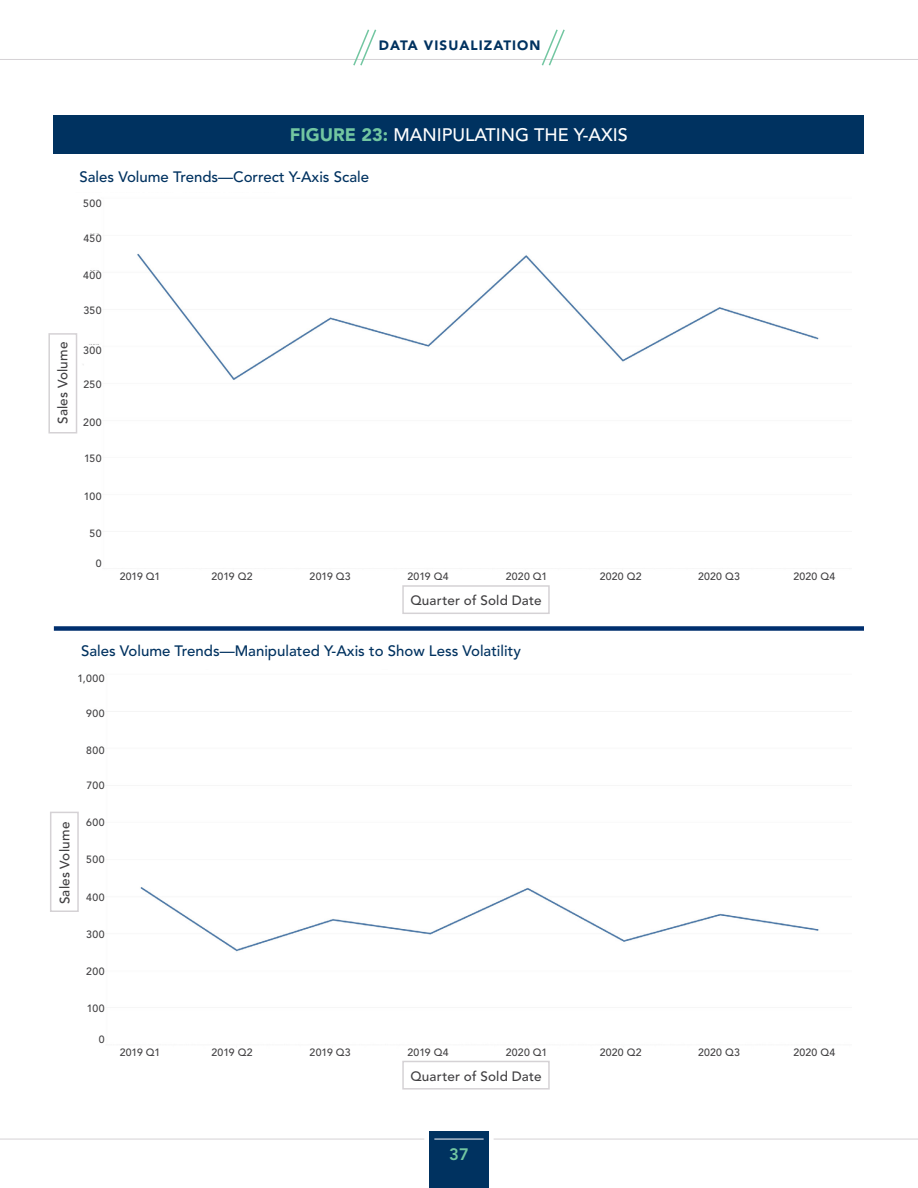
<style>
.page{position:relative;width:918px;height:1188px;background:#fff}
.page>*{position:absolute;margin:0;border:0;box-sizing:border-box;transform-origin:0 0}
.t1{font:500 18px "Avenir LT Std";color:#fff}
.t2{font:800 16.5px "Avenir LT Std";color:#72c6a1}
.t3{font:500 15px "Avenir LT Std";color:#003260}
.t4{font:500 13.5px "Avenir LT Std";letter-spacing:.015em;color:#414042}
.t5{font:900 13.5px "Avenir LT Std";letter-spacing:.08em;color:#003260}
.t6{font:500 10.5px "Avenir LT Std";letter-spacing:.025em;color:#414042}
.s1{font-weight:900;color:#72c6a1}
</style>
<div class="page">
<div style="left:429px;top:1131px;width:60px;height:57px;background:#003260"></div>
<hr style="left:434px;top:1139px;width:50px;height:1px;background:#fff">
<hr style="left:0;top:1139px;width:424px;height:1px;background:#d5d2d5">
<hr style="left:494px;top:1139px;width:424px;height:1px;background:#d5d2d5">
<hr style="left:0;top:59px;width:918px;height:1px;background:#d5d2d5">
<svg style="left:353px;top:29px;width:24px;height:37px"></svg>
<svg style="left:541px;top:29px;width:24px;height:37px"></svg>
<div style="left:54px;top:116px;width:810px;height:38px;background:#003260"></div>
<img style="left:74px;top:811px;width:745px;height:250px">
<img style="left:77px;top:233px;width:742px;height:200px">
<div style="left:48px;top:333px;width:29px;height:101px;background:#fff;border:2px solid #d5d2d5"></div>
<div style="left:57px;top:342px;width:18px;height:82px;background:#fff"></div>
<div style="left:81px;top:271px;width:21px;height:8px;background:#fff"></div>
<div style="left:81px;top:380px;width:21px;height:8px;background:#fff"></div>
<div style="left:83px;top:234px;width:19px;height:8px;background:#fff"></div>
<div style="left:81px;top:346px;width:21px;height:8px;background:#fff"></div>
<div style="left:83px;top:306px;width:19px;height:8px;background:#fff"></div>
<div style="left:81px;top:418px;width:21px;height:11px;background:#fff"></div>
<div style="left:50px;top:812px;width:29px;height:100px;background:#fff;border:2px solid #d5d2d5"></div>
<div style="left:402px;top:585px;width:148px;height:29px;background:#fff;border:2px solid #d5d2d5"></div>
<div style="left:402px;top:1061px;width:148px;height:29px;background:#fff;border:2px solid #d5d2d5"></div>
<div style="left:54px;top:626px;width:810px;height:5px;background:#002f6e"></div>
<div style="left:84px;top:855px;width:21px;height:8px;background:#fff"></div>
<div style="left:84px;top:1004px;width:21px;height:8px;background:#fff"></div>
<div style="left:84px;top:818px;width:21px;height:8px;background:#fff"></div>
<div style="left:84px;top:967px;width:21px;height:8px;background:#fff"></div>
<div style="left:80px;top:930px;width:25px;height:8px;background:#fff"></div>
<div style="left:84px;top:893px;width:21px;height:12px;background:#fff"></div>
<div style="left:84px;top:1035px;width:21px;height:11px;background:#fff"></div>
<div style="left:117px;top:1048px;width:47px;height:12px;background:#fff"></div>
<div style="left:209px;top:1048px;width:47px;height:12px;background:#fff"></div>
<div style="left:307px;top:1048px;width:47px;height:12px;background:#fff"></div>
<div style="left:405px;top:1048px;width:47px;height:12px;background:#fff"></div>
<div style="left:503px;top:1048px;width:47px;height:12px;background:#fff"></div>
<div style="left:597px;top:1048px;width:47px;height:12px;background:#fff"></div>
<div style="left:696px;top:1048px;width:46px;height:12px;background:#fff"></div>
<div style="left:791px;top:1048px;width:47px;height:12px;background:#fff"></div>
<p class="t5" style="left:379px;top:37px;width:163px">DATA VISUALIZATION</p>
<p class="t4" style="left:55px;top:424px;width:84px;rotate:-90deg">Sales Volume</p>
<h1 class="t1" style="left:290px;top:124px;width:340px"><span class="s1">FIGURE 23:</span> MANIPULATING THE Y-AXIS</h1>
<h3 class="t3" style="left:80px;top:168px;width:291px">Sales Volume Trends—Correct Y-Axis Scale</h3>
<p class="t6" style="left:83px;top:197px;width:20px">500</p>
<p class="t6" style="left:83px;top:232px;width:20px">450</p>
<p class="t6" style="left:83px;top:269px;width:20px">400</p>
<p class="t6" style="left:84px;top:304px;width:20px">350</p>
<p class="t6" style="left:83px;top:344px;width:20px">300</p>
<p class="t6" style="left:84px;top:378px;width:19px">250</p>
<p class="t6" style="left:83px;top:416px;width:20px">200</p>
<p class="t6" style="left:84px;top:453px;width:19px">150</p>
<p class="t6" style="left:84px;top:490px;width:19px">100</p>
<p class="t6" style="left:90px;top:527px;width:13px">50</p>
<p class="t6" style="left:96px;top:557px;width:7px">0</p>
<p class="t6" style="left:120px;top:570px;width:42px">2019 Q1</p>
<p class="t6" style="left:211px;top:570px;width:43px">2019 Q2</p>
<p class="t6" style="left:310px;top:570px;width:43px">2019 Q3</p>
<p class="t6" style="left:407px;top:570px;width:43px">2019 Q4</p>
<p class="t6" style="left:506px;top:570px;width:43px">2020 Q1</p>
<p class="t6" style="left:600px;top:570px;width:43px">2020 Q2</p>
<p class="t6" style="left:698px;top:570px;width:43px">2020 Q3</p>
<p class="t6" style="left:793px;top:570px;width:43px">2020 Q4</p>
<p class="t4" style="left:410px;top:593px;width:133px">Quarter of Sold Date</p>
<h3 class="t3" style="left:81px;top:642px;width:441px">Sales Volume Trends—Manipulated Y-Axis to Show Less Volatility</h3>
<p class="t6" style="left:77px;top:672px;width:29px">1,000</p>
<p class="t6" style="left:86px;top:707px;width:20px">900</p>
<p class="t6" style="left:86px;top:744px;width:20px">800</p>
<p class="t6" style="left:87px;top:779px;width:19px">700</p>
<p class="t4" style="left:57px;top:904px;width:84px;rotate:-90deg">Sales Volume</p>
<p class="t6" style="left:86px;top:817px;width:20px">600</p>
<p class="t6" style="left:86px;top:854px;width:20px">500</p>
<p class="t6" style="left:86px;top:891px;width:20px">400</p>
<p class="t6" style="left:86px;top:928px;width:20px">300</p>
<p class="t6" style="left:86px;top:966px;width:20px">200</p>
<p class="t6" style="left:87px;top:1002px;width:19px">100</p>
<p class="t6" style="left:99px;top:1033px;width:7px">0</p>
<p class="t6" style="left:120px;top:1047px;width:42px">2019 Q1</p>
<p class="t6" style="left:211px;top:1047px;width:43px">2019 Q2</p>
<p class="t6" style="left:310px;top:1047px;width:43px">2019 Q3</p>
<p class="t6" style="left:407px;top:1047px;width:43px">2019 Q4</p>
<p class="t6" style="left:506px;top:1047px;width:43px">2020 Q1</p>
<p class="t6" style="left:600px;top:1047px;width:43px">2020 Q2</p>
<p class="t6" style="left:698px;top:1047px;width:43px">2020 Q3</p>
<p class="t6" style="left:793px;top:1047px;width:43px">2020 Q4</p>
<p class="t4" style="left:410px;top:1068px;width:133px">Quarter of Sold Date</p>
<h2 class="t2" style="left:449px;top:1145px;width:21px">37</h2>
</div>
